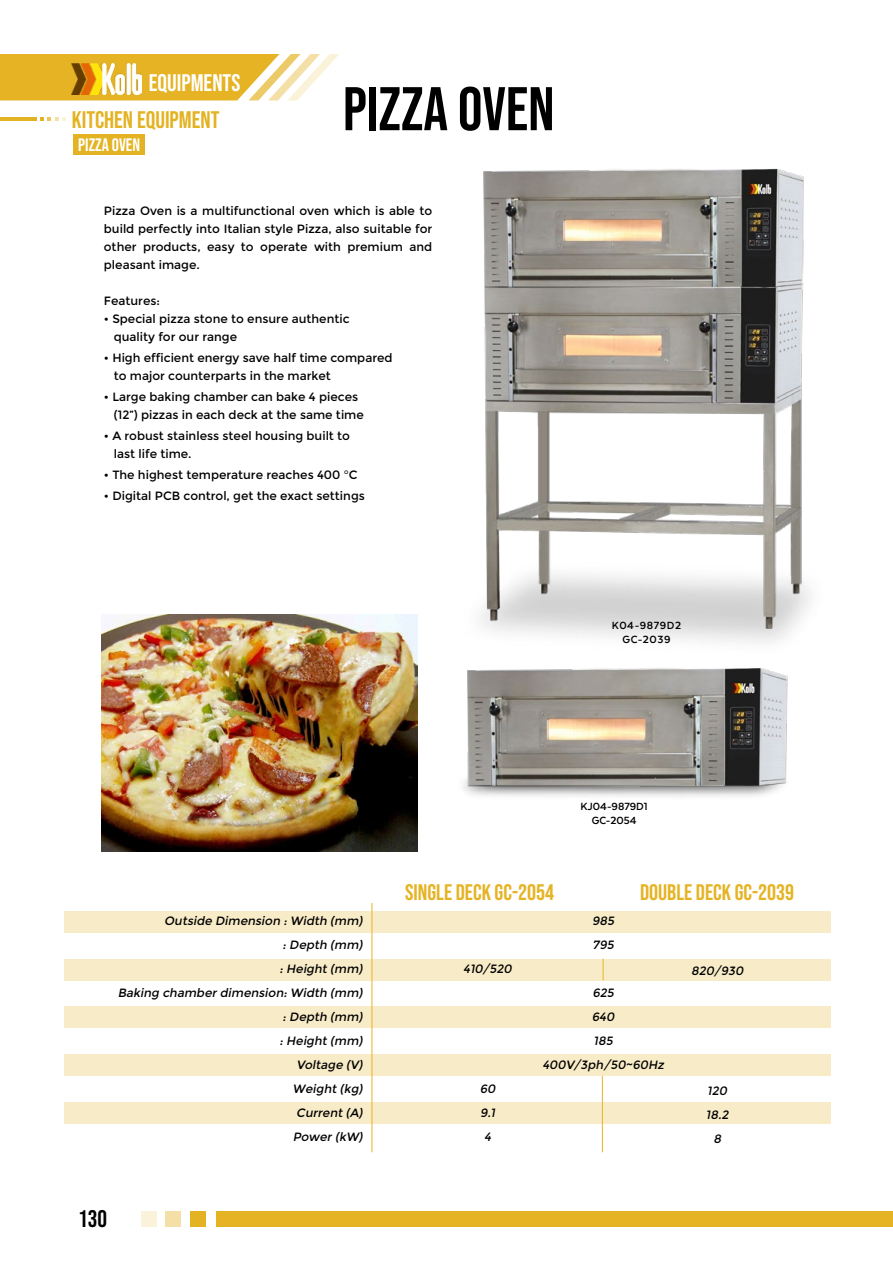
<style>
.page{position:relative;width:893px;height:1263px;background:#fff}
.page>*{position:absolute;margin:0;border:0;box-sizing:border-box;transform-origin:0 0}
.t1{font:61.5px "Bebas Neue";color:#000}
.t2{font:24px "Bebas Neue";color:#e4b323}
.t3{font:24px "Bebas Neue";color:#fff}
.t4{font:24px "Bebas Neue";color:#000}
.t5{font:22.5px "Bebas Neue";color:#e5b323}
.t6{font:18px "Bebas Neue";color:#fff}
.t7{font:12px/18px "Montserrat";color:#000}
.t8{font:italic 12px/24px "Montserrat";color:#000;text-align:center}
.t9{font:700 12px/13.5px "Texta";color:#000;text-align:center}
.t10{font:700 12px/13.5px "Texta";letter-spacing:.05em;color:#000;text-align:center}
</style>
<div class="page">
<div style="left:216px;top:1211px;width:677px;height:15px;background:#e5b323"></div>
<svg style="left:0;top:54px;width:339px;height:46px"></svg>
<hr style="left:0;top:118px;width:37px;height:3px;background:#e4b323">
<svg style="left:40px;top:117px;width:26px;height:4px"></svg>
<div style="left:190px;top:1211px;width:16px;height:15px;background:#e4b323"></div>
<div style="left:165px;top:1211px;width:16px;height:15px;background:#f4e0a7"></div>
<div style="left:141px;top:1211px;width:16px;height:15px;background:#faf2d9"></div>
<img style="left:481px;top:168px;width:330px;height:475px">
<img style="left:102px;top:615px;width:315px;height:236px">
<img style="left:463px;top:668px;width:325px;height:129px">
<div style="left:64px;top:958px;width:766px;height:22px;background:#f8ecc8"></div>
<div style="left:64px;top:911px;width:766px;height:21px;background:#f8ecc8"></div>
<div style="left:64px;top:1006px;width:766px;height:22px;background:#f8ecc8"></div>
<div style="left:64px;top:1054px;width:766px;height:22px;background:#f8ecc8"></div>
<div style="left:64px;top:1101px;width:766px;height:22px;background:#f8ecc8"></div>
<hr style="left:372px;top:903px;width:1px;height:249px;background:#e7b424">
<hr style="left:602px;top:1076px;width:1px;height:76px;background:#e7b424">
<svg style="left:603px;top:959px;width:1px;height:21px"></svg>
<div style="left:73px;top:134px;width:72px;height:21px;background:#e4b323"></div>
<h2 class="t3" style="left:149px;top:69px;width:93px">EQUIPMENTS</h2>
<h2 class="t2" style="left:72px;top:106px;width:149px">KITCHEN EQUIPMENT</h2>
<h3 class="t6" style="left:78px;top:135px;width:63px">PIZZA OVEN</h3>
<h1 class="t1" style="left:343px;top:74px;width:213px">PIZZA OVEN</h1>
<p class="t7" style="left:104px;top:202px;width:330px;text-align:justify">Pizza Oven is a multifunctional oven which is able to build perfectly into Italian style Pizza, also suitable for other products, easy to operate with premium and pleasant image.</p>
<p class="t7" style="left:104px;top:292px;width:58px">Features:</p>
<p class="t7" style="left:114px;top:310px;width:237px;text-indent:-10px">• Special pizza stone to ensure authentic quality for our range</p>
<p class="t7" style="left:114px;top:349px;width:280px;text-indent:-10px">• High efficient energy save half time compared to major counterparts in the market</p>
<p class="t7" style="left:114px;top:388px;width:252px;text-indent:-10px">• Large baking chamber can bake 4 pieces (12”) pizzas in each deck at the same time</p>
<p class="t7" style="left:114px;top:427px;width:238px;text-indent:-10px">• A robust stainless steel housing built to last life time.</p>
<p class="t7" style="left:104px;top:466px;width:255px">• The highest temperature reaches 400 °C</p>
<p class="t7" style="left:104px;top:487px;width:262px">• Digital PCB control, get the exact settings</p>
<p class="t10" style="left:612px;top:619px;width:71px">K04-9879D2<br>GC-2039</p>
<p class="t9" style="left:581px;top:800px;width:68px">KJ04-9879D1<br>GC-2054</p>
<p class="t8" style="left:118px;top:908px;width:249px;text-align:right">Outside Dimension : Width (mm)<br>: Depth (mm)<br>: Height (mm)<br>Baking chamber dimension: Width (mm) : Depth (mm)<br>: Height (mm)<br>Voltage (V)<br>Weight (kg)<br>Current (A)<br>Power (kW)</p>
<h2 class="t4" style="left:78px;top:1205px;width:30px">130</h2>
<h3 class="t5" style="left:405px;top:880px;width:150px">SINGLE DECK GC-2054</h3>
<h3 class="t5" style="left:640px;top:880px;width:156px">DOUBLE DECK GC-2039</h3>
<p class="t8" style="left:463px;top:957px;width:53px">410/520</p>
<p class="t8" style="left:480px;top:1077px;width:20px">60<br>9.1<br>4</p>
<p class="t8" style="left:592px;top:909px;width:26px;text-align:left">985<br>795</p>
<p class="t8" style="left:542px;top:981px;width:125px">625<br>640<br>185<br>400V/3ph/50~60Hz</p>
<p class="t8" style="left:691px;top:958px;width:56px">820/930</p>
<p class="t8" style="left:706px;top:1078px;width:27px">120<br>18.2<br>8</p>
</div>
